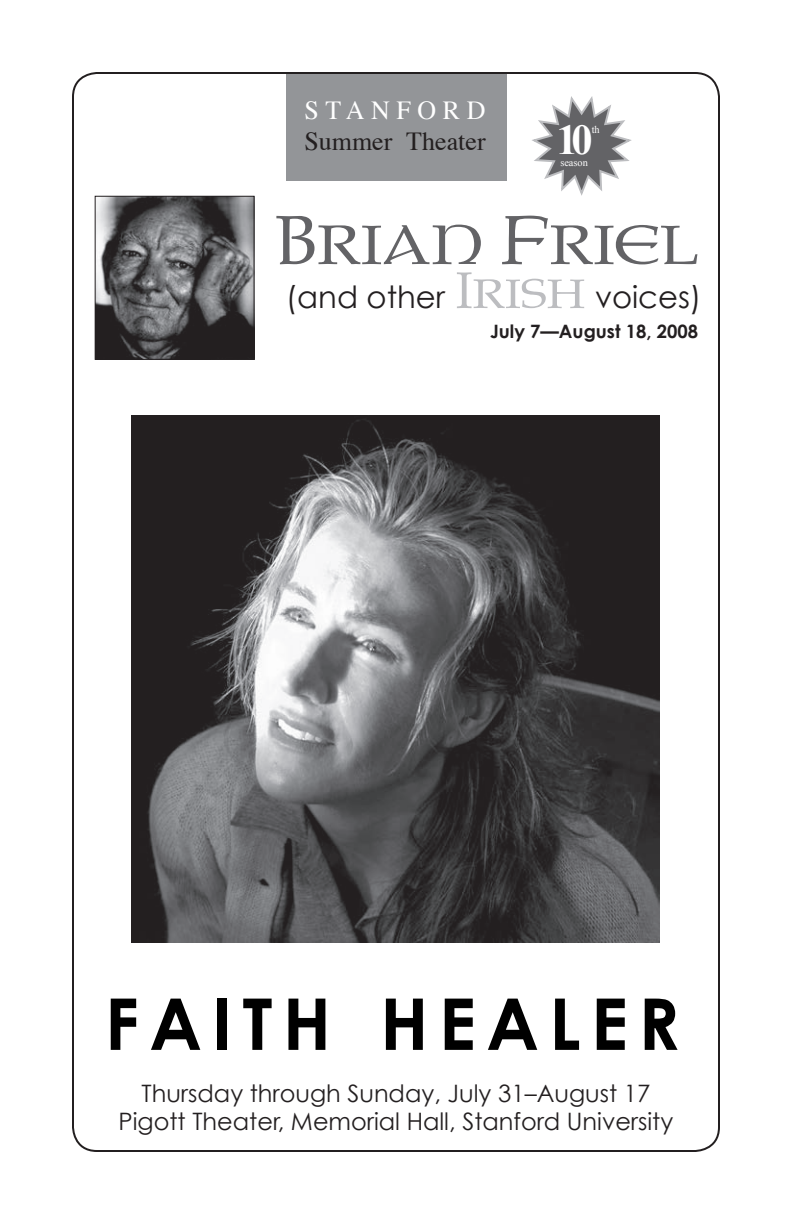
<style>
.page{position:relative;width:792px;height:1224px;background:#fff}
.page>*{position:absolute;margin:0;border:0;box-sizing:border-box;transform-origin:0 0}
.t1{font:700 71.4px "Century Gothic";letter-spacing:.145em;color:#000}
.t2{font:69.2px "Paternoster AH";color:#636366}
.t3{font:700 42.4px "Times New Roman";color:#fff}
.t4{font:30.8px "Century Gothic";color:#231f20}
.t5{font:26px "Times";color:#231f20}
.t6{font:26px "Times";letter-spacing:.255em;color:#fff}
.t7{font:24px/28px "Century Gothic";color:#231f20;text-align:center}
.t8{font:700 18.4px "Century Gothic";color:#231f20}
.t9{font:10.4px "Times New Roman";color:#fff}
.s1{font-family:"Paternoster AH";font-size:51.2px;color:#bcbdc0}
</style>
<div class="page">
<div style="left:286px;top:74px;width:221px;height:106px;background:#939598"></div>
<svg style="left:532px;top:96px;width:100px;height:100px"></svg>
<img style="left:97px;top:198px;width:155px;height:160px">
<div style="left:95px;top:196px;width:159px;height:164px;border:1px solid #231f20"></div>
<img style="left:131px;top:415px;width:529px;height:527px">
<p class="t6" style="left:304px;top:99px;width:183px">STANFORD</p>
<p class="t5" style="left:304px;top:130px;width:183px">Summer Theater</p>
<h3 class="t3" style="left:557px;top:116px;width:38px">10</h3>
<p class="t9" style="left:560px;top:156px;width:29px">season</p>
<p class="t9" style="left:592px;top:124px;width:10px">th</p>
<h2 class="t2" style="left:275px;top:198px;width:426px">Brian Friel</h2>
<p class="t4" style="left:286px;top:277px;width:417px">(and other <span class="s1">Irish</span> voices)</p>
<p class="t8" style="left:490px;top:320px;width:209px">July 7—August 18, 2008</p>
<h1 class="t1" style="left:105px;top:978px;width:576px">FAITH HEALER</h1>
<p class="t7" style="left:119px;top:1079px;width:556px">Thursday through Sunday, July 31–August 17<br>Pigott Theater, Memorial Hall, Stanford University</p>
</div>
